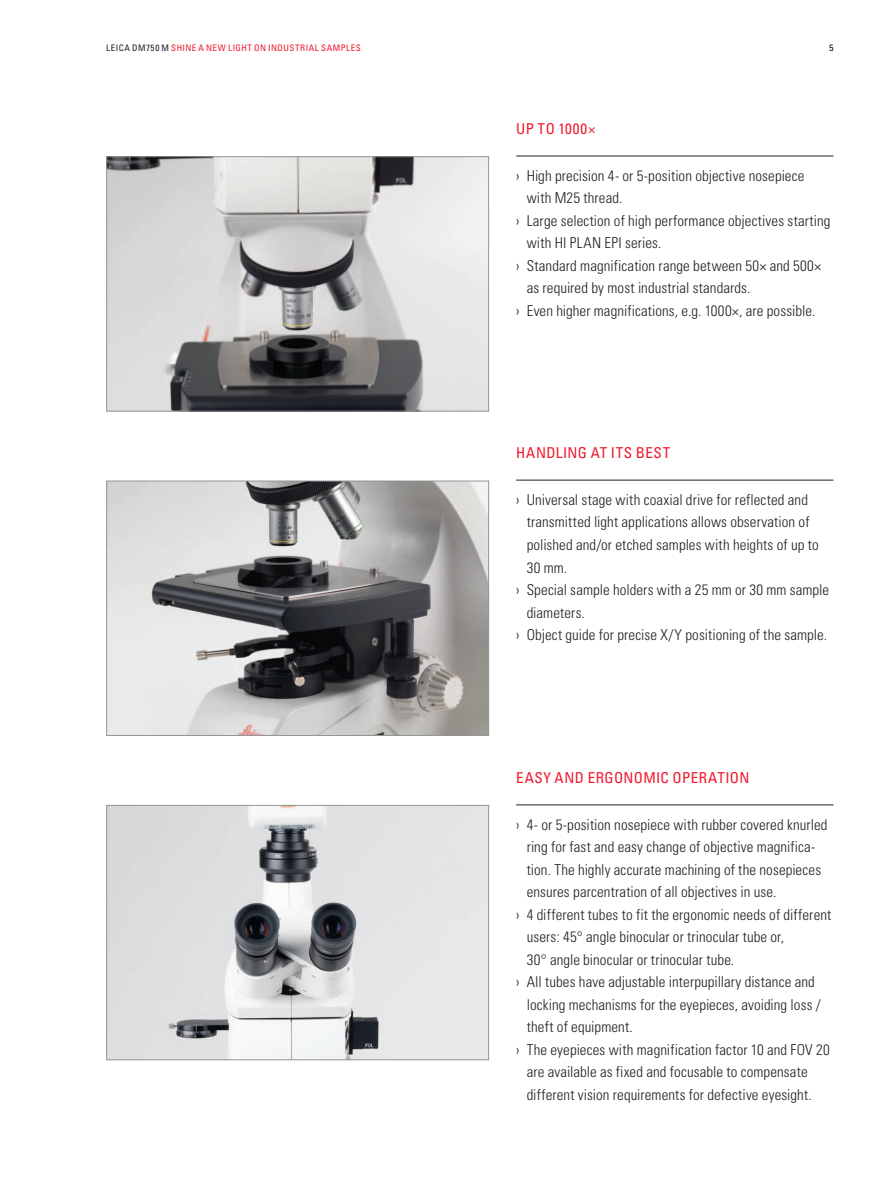
<style>
.page{position:relative;width:893px;height:1191px;background:#fff}
.page>*{position:absolute;margin:0;border:0;box-sizing:border-box;transform-origin:0 0}
.t1{font:300 condensed 15px "Univers LT Std";letter-spacing:.005em;color:#231f20}
.t2{font:condensed 15px "Univers LT Std";letter-spacing:.055em;color:#ee1b2d}
.t3{font:condensed 9px "Univers LT Std";letter-spacing:.055em;color:#ee1b2d}
.t4{font:300 condensed 9px "Univers LT Std";color:#231f20}
.s1{color:#231f20}
</style>
<div class="page">
<img style="left:108px;top:158px;width:379px;height:251px">
<div style="left:106px;top:156px;width:383px;height:255px;border:1px solid #939598"></div>
<img style="left:108px;top:807px;width:379px;height:251px">
<div style="left:106px;top:805px;width:383px;height:255px;border:1px solid #939598"></div>
<img style="left:108px;top:482px;width:379px;height:252px">
<div style="left:106px;top:480px;width:383px;height:256px;border:1px solid #939598"></div>
<hr style="left:516px;top:480px;width:317px;height:1px;background:#231f20">
<hr style="left:516px;top:804px;width:317px;height:1px;background:#231f20">
<hr style="left:516px;top:156px;width:317px;height:1px;background:#231f20">
<p class="t3" style="left:106px;top:42px;width:205px"><span class="s1">LEICA DM750 M</span> SHINE A NEW LIGHT ON INDUSTRIAL</p>
<p class="t3" style="left:321px;top:42px;width:41px">SAMPLES</p>
<p class="t4" style="left:829px;top:42px;width:5px">5</p>
<p class="t2" style="left:516px;top:119px;width:81px">UP TO 1000×</p>
<p class="t1" style="left:516px;top:167px;width:290px">› High precision 4- or 5-position objective nosepiece</p>
<p class="t1" style="left:527px;top:189px;width:97px">with M25 thread.</p>
<p class="t1" style="left:516px;top:212px;width:316px">› Large selection of high performance objectives starting</p>
<p class="t1" style="left:527px;top:234px;width:136px">with HI PLAN EPI series.</p>
<p class="t1" style="left:516px;top:257px;width:306px">› Standard magnification range between 50× and 500×</p>
<p class="t1" style="left:527px;top:279px;width:225px">as required by most industrial standards.</p>
<p class="t1" style="left:516px;top:302px;width:301px">› Even higher magnifications, e.g. 1000×, are possible.</p>
<p class="t2" style="left:516px;top:443px;width:20px">HANDLING</p>
<p class="t2" style="left:591px;top:443px;width:64px">AT ITS BEST</p>
<p class="t1" style="left:516px;top:490px;width:293px">› Universal stage with coaxial drive for reflected and</p>
<p class="t1" style="left:527px;top:513px;width:284px">transmitted light applications allows observation of</p>
<p class="t1" style="left:527px;top:535px;width:293px">polished and/or etched samples with heights of up to</p>
<p class="t1" style="left:527px;top:558px;width:42px">30 mm.</p>
<p class="t1" style="left:516px;top:580px;width:314px">› Special sample holders with a 25 mm or 30 mm sample</p>
<p class="t1" style="left:527px;top:603px;width:60px">diameters.</p>
<p class="t1" style="left:516px;top:625px;width:312px">› Object guide for precise X/Y positioning of the sample.</p>
<p class="t2" style="left:516px;top:768px;width:49px">EASY AND</p>
<p class="t2" style="left:588px;top:768px;width:27px">ERGONOMIC</p>
<p class="t2" style="left:673px;top:768px;width:45px">OPERATION</p>
<p class="t1" style="left:516px;top:815px;width:313px">› 4- or 5-position nosepiece with rubber covered knurled</p>
<p class="t1" style="left:527px;top:838px;width:290px">ring for fast and easy change of objective magnifica-</p>
<p class="t1" style="left:527px;top:860px;width:296px">tion. The highly accurate machining of the nosepieces</p>
<p class="t1" style="left:527px;top:883px;width:251px">ensures parcentration of all objectives in use.</p>
<p class="t1" style="left:516px;top:905px;width:317px">› 4 different tubes to fit the ergonomic needs of different</p>
<p class="t1" style="left:527px;top:928px;width:259px">users: 45° angle binocular or trinocular tube or,</p>
<p class="t1" style="left:527px;top:950px;width:209px">30° angle binocular or trinocular tube.</p>
<p class="t1" style="left:516px;top:973px;width:300px">› All tubes have adjustable interpupillary distance and</p>
<p class="t1" style="left:527px;top:995px;width:296px">locking mechanisms for the eyepieces, avoiding loss /</p>
<p class="t1" style="left:527px;top:1018px;width:108px">theft of equipment.</p>
<p class="t1" style="left:516px;top:1040px;width:315px">› The eyepieces with magnification factor 10 and FOV 20</p>
<p class="t1" style="left:527px;top:1063px;width:282px">are available as fixed and focusable to compensate</p>
<p class="t1" style="left:527px;top:1085px;width:287px">different vision requirements for defective eyesight.</p>
</div>
